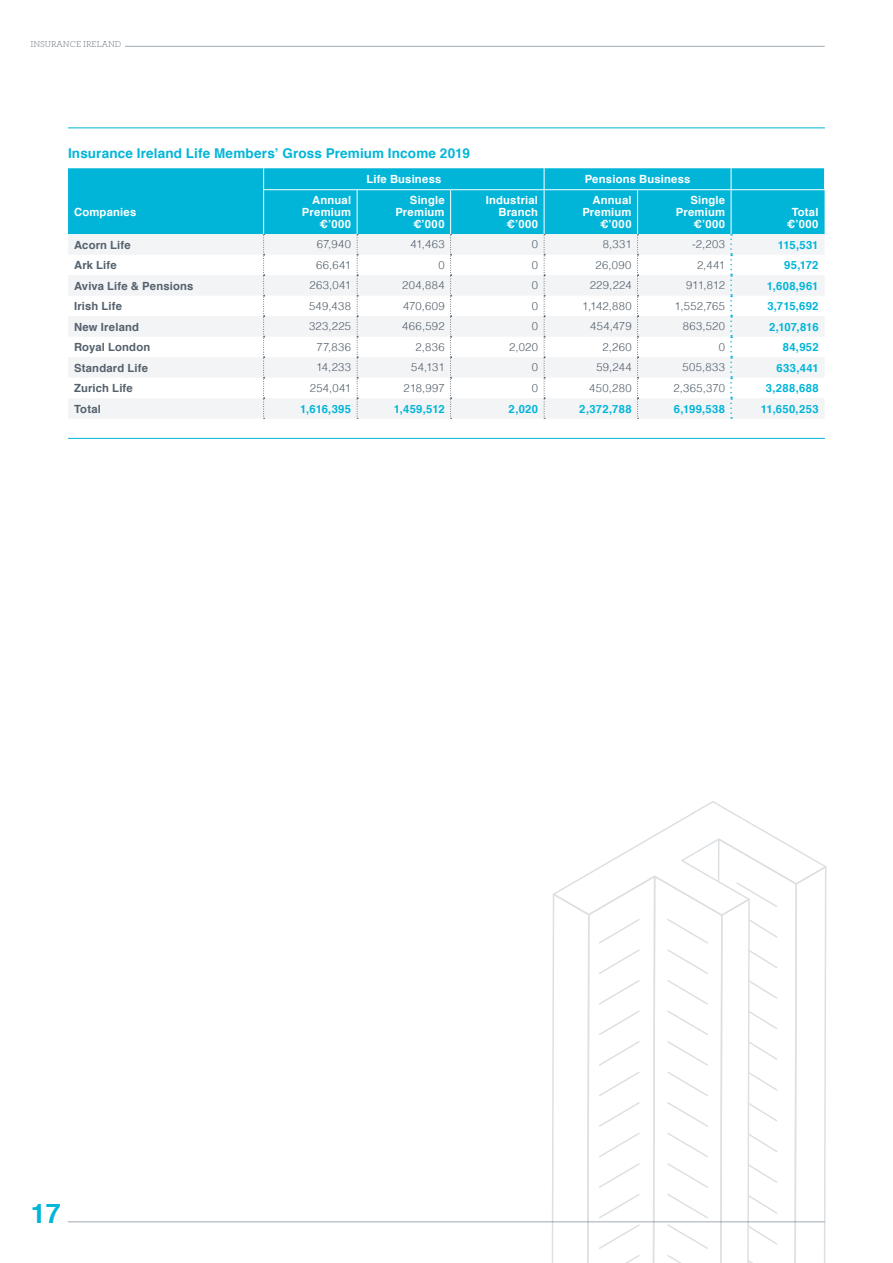
<style>
.page{position:relative;width:893px;height:1263px;background:#fff}
.page>*{position:absolute;margin:0;border:0;box-sizing:border-box;transform-origin:0 0}
.t1{font:700 27px "Helvetica";color:#00b5d8}
.t2{font:700 13.5px "Helvetica";letter-spacing:.01em;color:#00b5d8}
.t3{font:300 11.25px "Helvetica";letter-spacing:.03em;color:#54616c}
.t4{font:700 11.25px/12px "Helvetica";letter-spacing:.02em;color:#fff;text-align:right}
.t5{font:700 11.25px "Helvetica";letter-spacing:.025em;color:#00b5d8}
.t6{font:700 11.25px "Helvetica";letter-spacing:.015em;color:#54616c}
.t7{font:300 9px "Archer";color:#54616c}
</style>
<div class="page">
<hr style="left:68px;top:1221px;width:757px;height:1px;background:#a2a9b2">
<hr style="left:125px;top:46px;width:700px;height:1px;background:#a2a9b2">
<hr style="left:68px;top:438px;width:757px;height:1px;background:#00b5d8">
<hr style="left:68px;top:127px;width:757px;height:1px;background:#00b5d8">
<div style="left:68px;top:168px;width:757px;height:66px;background:#00b5d8"></div>
<svg style="left:68px;top:234px;width:757px;height:185px;fill:#f3f4f6"></svg>
<hr style="left:263px;top:190px;width:1px;height:44px;background:#fff">
<hr style="left:357px;top:190px;width:1px;height:44px;background:#fff">
<hr style="left:450px;top:190px;width:1px;height:44px;background:#fff">
<svg style="left:263px;top:234px;width:2px;height:185px"></svg>
<svg style="left:357px;top:234px;width:1px;height:185px"></svg>
<svg style="left:450px;top:234px;width:2px;height:185px"></svg>
<svg style="left:544px;top:234px;width:1px;height:185px"></svg>
<svg style="left:637px;top:234px;width:2px;height:185px"></svg>
<svg style="left:263px;top:168px;width:1px;height:21px"></svg>
<hr style="left:263px;top:189px;width:94px;height:1px;background:#fff">
<hr style="left:357px;top:189px;width:94px;height:1px;background:#fff">
<hr style="left:451px;top:189px;width:93px;height:1px;background:#fff">
<hr style="left:544px;top:190px;width:1px;height:44px;background:#fff">
<hr style="left:637px;top:190px;width:1px;height:44px;background:#fff">
<hr style="left:731px;top:190px;width:1px;height:44px;background:#fff">
<svg style="left:824px;top:168px;width:1px;height:21px"></svg>
<hr style="left:731px;top:189px;width:94px;height:1px;background:#fff">
<svg style="left:730px;top:234px;width:2px;height:185px"></svg>
<svg style="left:544px;top:168px;width:1px;height:21px"></svg>
<svg style="left:731px;top:168px;width:1px;height:21px"></svg>
<hr style="left:544px;top:189px;width:94px;height:1px;background:#fff">
<hr style="left:638px;top:189px;width:93px;height:1px;background:#fff">
<svg style="left:550px;top:801px;width:277px;height:462px"></svg>
<p class="t7" style="left:30px;top:38px;width:92px">INSURANCE IRELAND</p>
<p class="t2" style="left:68px;top:142px;width:403px">Insurance Ireland Life Members’ Gross Premium Income 2019</p>
<p class="t4" style="left:366px;top:173px;width:77px">Life Business</p>
<p class="t4" style="left:585px;top:173px;width:107px">Pensions Business</p>
<p class="t4" style="left:74px;top:206px;width:64px">Companies</p>
<p class="t4" style="left:302px;top:194px;width:51px">Annual<br>Premium €’000</p>
<p class="t4" style="left:395px;top:194px;width:51px">Single<br>Premium €’000</p>
<p class="t4" style="left:486px;top:194px;width:54px">Industrial<br>Branch €’000</p>
<p class="t4" style="left:582px;top:194px;width:51px">Annual<br>Premium €’000</p>
<p class="t4" style="left:676px;top:194px;width:51px">Single<br>Premium €’000</p>
<p class="t4" style="left:787px;top:206px;width:33px;text-align:center">Total €’000</p>
<p class="t6" style="left:74px;top:236px;width:58px">Acorn Life</p>
<p class="t3" style="left:317px;top:235px;width:36px">67,940</p>
<p class="t3" style="left:410px;top:235px;width:36px">41,463</p>
<p class="t3" style="left:532px;top:235px;width:8px">0</p>
<p class="t3" style="left:603px;top:235px;width:30px">8,331</p>
<p class="t3" style="left:692px;top:235px;width:35px">-2,203</p>
<p class="t5" style="left:778px;top:236px;width:42px">115,531</p>
<p class="t6" style="left:74px;top:256px;width:44px">Ark Life</p>
<p class="t3" style="left:316px;top:255px;width:36px">66,641</p>
<p class="t3" style="left:438px;top:255px;width:8px">0</p>
<p class="t3" style="left:532px;top:255px;width:8px">0</p>
<p class="t3" style="left:596px;top:255px;width:37px">26,090</p>
<p class="t3" style="left:697px;top:255px;width:30px">2,441</p>
<p class="t5" style="left:784px;top:256px;width:36px">95,172</p>
<p class="t6" style="left:74px;top:277px;width:121px">Aviva Life &amp; Pensions</p>
<p class="t3" style="left:310px;top:276px;width:43px">263,041</p>
<p class="t3" style="left:402px;top:276px;width:44px">204,884</p>
<p class="t3" style="left:532px;top:276px;width:8px">0</p>
<p class="t3" style="left:590px;top:276px;width:43px">229,224</p>
<p class="t3" style="left:686px;top:276px;width:40px">911,812</p>
<p class="t5" style="left:767px;top:277px;width:53px">1,608,961</p>
<p class="t6" style="left:74px;top:297px;width:50px">Irish Life</p>
<p class="t3" style="left:309px;top:296px;width:44px">549,438</p>
<p class="t3" style="left:403px;top:296px;width:43px">470,609</p>
<p class="t3" style="left:532px;top:296px;width:8px">0</p>
<p class="t3" style="left:582px;top:296px;width:51px">1,142,880</p>
<p class="t3" style="left:675px;top:296px;width:52px">1,552,765</p>
<p class="t5" style="left:767px;top:297px;width:53px">3,715,692</p>
<p class="t6" style="left:74px;top:318px;width:67px">New Ireland</p>
<p class="t3" style="left:309px;top:317px;width:44px">323,225</p>
<p class="t3" style="left:402px;top:317px;width:44px">466,592</p>
<p class="t3" style="left:532px;top:317px;width:8px">0</p>
<p class="t3" style="left:590px;top:317px;width:43px">454,479</p>
<p class="t3" style="left:683px;top:317px;width:44px">863,520</p>
<p class="t5" style="left:769px;top:318px;width:51px">2,107,816</p>
<p class="t6" style="left:74px;top:338px;width:78px">Royal London</p>
<p class="t3" style="left:317px;top:337px;width:36px">77,836</p>
<p class="t3" style="left:415px;top:337px;width:31px">2,836</p>
<p class="t3" style="left:509px;top:337px;width:30px">2,020</p>
<p class="t3" style="left:602px;top:337px;width:31px">2,260</p>
<p class="t3" style="left:719px;top:337px;width:8px">0</p>
<p class="t5" style="left:783px;top:338px;width:37px">84,952</p>
<p class="t6" style="left:74px;top:359px;width:76px">Standard Life</p>
<p class="t3" style="left:316px;top:358px;width:37px">14,233</p>
<p class="t3" style="left:411px;top:358px;width:35px">54,131</p>
<p class="t3" style="left:532px;top:358px;width:8px">0</p>
<p class="t3" style="left:596px;top:358px;width:37px">59,244</p>
<p class="t3" style="left:683px;top:358px;width:44px">505,833</p>
<p class="t5" style="left:777px;top:359px;width:43px">633,441</p>
<p class="t6" style="left:74px;top:379px;width:60px">Zurich Life</p>
<p class="t3" style="left:310px;top:378px;width:43px">254,041</p>
<p class="t3" style="left:404px;top:378px;width:43px">218,997</p>
<p class="t3" style="left:532px;top:378px;width:8px">0</p>
<p class="t3" style="left:589px;top:378px;width:44px">450,280</p>
<p class="t3" style="left:674px;top:378px;width:53px">2,365,370</p>
<p class="t5" style="left:766px;top:379px;width:54px">3,288,688</p>
<p class="t6" style="left:74px;top:400px;width:28px">Total</p>
<p class="t5" style="left:300px;top:400px;width:53px">1,616,395</p>
<p class="t5" style="left:394px;top:400px;width:52px">1,459,512</p>
<p class="t5" style="left:509px;top:400px;width:31px">2,020</p>
<p class="t5" style="left:579px;top:400px;width:54px">2,372,788</p>
<p class="t5" style="left:674px;top:400px;width:53px">6,199,538</p>
<p class="t5" style="left:761px;top:400px;width:59px">11,650,253</p>
<h1 class="t1" style="left:31px;top:1191px;width:32px">17</h1>
</div>
